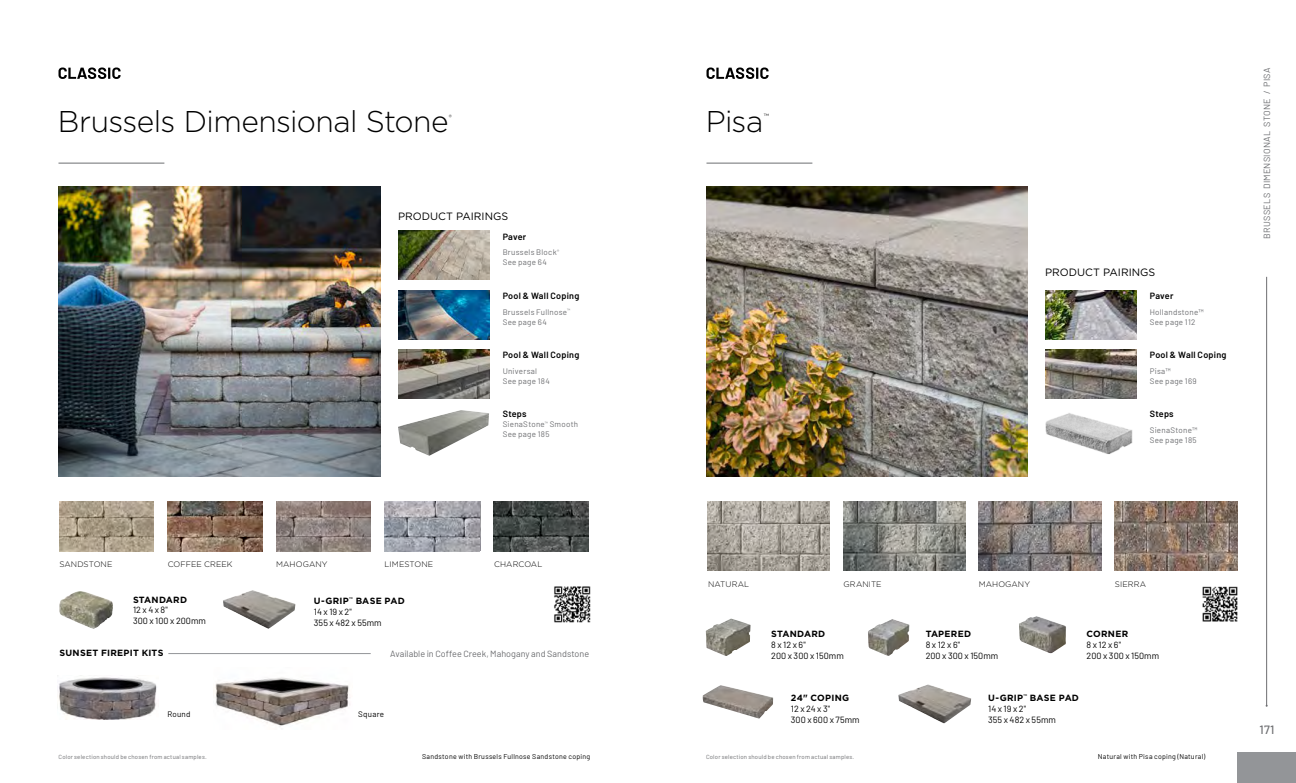
<style>
.page{position:relative;width:1296px;height:783px;background:#fff}
.page>*{position:absolute;margin:0;border:0;box-sizing:border-box;transform-origin:0 0}
.t1{font:300 30px "Gotham";letter-spacing:-.02em;color:#000}
.t2{font:500 12px "Barlow";color:#6d6e71}
.t3{font:10.6px "Gotham";color:#000}
.t4{font:9px/10.8px "Barlow";letter-spacing:.005em;color:#000}
.t5{font:700 9px "Gotham";letter-spacing:.03em;color:#000}
.t6{font:600 9px "Barlow";letter-spacing:.025em;color:#000}
.t7{font:9px "Barlow";letter-spacing:.005em;color:#6d6e71}
.t8{font:9px "Barlow";letter-spacing:.03em;color:#6d6e71}
.t9{font:8px/10px "Barlow";letter-spacing:.035em;color:#6d6e71}
.t10{font:300 8px "Gotham";letter-spacing:.01em;color:#000}
.t11{font:8px "Barlow";letter-spacing:.03em;color:#000}
.t12{font:300 7.6px "Gotham";color:#000}
.t13{font:7px "Barlow";letter-spacing:.04em;color:#000}
.t14{font:6px "Barlow";letter-spacing:.035em;color:#6d6e71}
</style>
<div class="page">
<img style="left:706px;top:187px;width:322px;height:290px">
<div style="left:1238px;top:753px;width:58px;height:30px;background:#939598"></div>
<hr style="left:1266px;top:277px;width:1px;height:429px;background:#6d6e71">
<hr style="left:706px;top:163px;width:106px;height:1px;background:#6d6e71">
<hr style="left:58px;top:163px;width:106px;height:1px;background:#6d6e71">
<svg style="left:58px;top:68px;width:63px;height:11px"></svg>
<svg style="left:706px;top:68px;width:63px;height:11px"></svg>
<img style="left:58px;top:187px;width:322px;height:290px">
<hr style="left:168px;top:653px;width:203px;height:1px;background:#939598">
<img style="left:223px;top:591px;width:28px;height:19px">
<img style="left:59px;top:591px;width:54px;height:38px">
<img style="left:215px;top:677px;width:135px;height:50px">
<img style="left:59px;top:677px;width:98px;height:42px">
<img style="left:494px;top:502px;width:94px;height:50px">
<img style="left:168px;top:502px;width:94px;height:50px">
<img style="left:385px;top:502px;width:94px;height:50px">
<img style="left:276px;top:502px;width:95px;height:50px">
<img style="left:59px;top:502px;width:95px;height:50px">
<img style="left:554px;top:586px;width:37px;height:37px">
<img style="left:979px;top:502px;width:123px;height:69px">
<img style="left:1115px;top:502px;width:123px;height:69px">
<img style="left:844px;top:502px;width:121px;height:69px">
<img style="left:707px;top:502px;width:123px;height:69px">
<img style="left:702px;top:685px;width:71px;height:34px">
<img style="left:898px;top:685px;width:29px;height:19px">
<img style="left:706px;top:619px;width:45px;height:37px">
<img style="left:868px;top:619px;width:42px;height:37px">
<img style="left:1019px;top:616px;width:47px;height:37px">
<img style="left:1202px;top:586px;width:36px;height:36px">
<img style="left:398px;top:290px;width:91px;height:49px">
<img style="left:398px;top:349px;width:91px;height:49px">
<img style="left:1045px;top:290px;width:91px;height:49px">
<img style="left:1045px;top:413px;width:88px;height:41px">
<img style="left:1045px;top:349px;width:91px;height:49px">
<img style="left:398px;top:231px;width:91px;height:49px">
<img style="left:401px;top:410px;width:60px;height:16px">
<h1 class="t1" style="left:58px;top:103px;width:392px">Brussels Dimensional Stone</h1>
<p class="t12" style="left:449px;top:112px;width:5px">®</p>
<h3 class="t3" style="left:398px;top:209px;width:112px">PRODUCT PAIRINGS</h3>
<p class="t6" style="left:503px;top:230px;width:25px">Paver</p>
<p class="t9" style="left:503px;top:247px;width:58px">Brussels Block<sup>®<br></sup>See page 64</p>
<p class="t6" style="left:503px;top:290px;width:78px">Pool &amp; Wall Coping</p>
<p class="t9" style="left:503px;top:306px;width:69px">Brussels Fullnose<sup>™<br></sup>See page 64</p>
<p class="t6" style="left:503px;top:349px;width:78px">Pool &amp; Wall Coping</p>
<p class="t9" style="left:503px;top:365px;width:49px">Universal<br>See page 184</p>
<p class="t6" style="left:503px;top:408px;width:25px">Steps</p>
<p class="t9" style="left:503px;top:419px;width:77px">SienaStone<sup>™</sup> Smooth<br>See page 185</p>
<h1 class="t1" style="left:706px;top:103px;width:59px">Pisa</h1>
<p class="t12" style="left:764px;top:111px;width:7px">™</p>
<h3 class="t3" style="left:1045px;top:266px;width:112px">PRODUCT PAIRINGS</h3>
<p class="t6" style="left:1150px;top:289px;width:25px">Paver</p>
<p class="t9" style="left:1150px;top:306px;width:55px">Hollandstone™<br>See page 112</p>
<p class="t6" style="left:1150px;top:348px;width:78px">Pool &amp; Wall Coping</p>
<p class="t9" style="left:1150px;top:365px;width:48px">Pisa™<br>See page 169</p>
<p class="t6" style="left:1150px;top:407px;width:25px">Steps</p>
<p class="t9" style="left:1150px;top:424px;width:49px">SienaStone™<br>See page 185</p>
<p class="t8" style="left:1260px;top:239px;width:173px;rotate:-90deg">BRUSSELS DIMENSIONAL STONE / PISA</p>
<p class="t10" style="left:59px;top:559px;width:55px">SANDSTONE</p>
<p class="t10" style="left:168px;top:559px;width:66px">COFFEE CREEK</p>
<p class="t10" style="left:276px;top:559px;width:53px">MAHOGANY</p>
<p class="t10" style="left:385px;top:559px;width:50px">LIMESTONE</p>
<p class="t5" style="left:133px;top:593px;width:56px">STANDARD</p>
<p class="t4" style="left:133px;top:604px;width:75px">12 x 4 x 8"<br>300 x 100 x 200mm</p>
<p class="t5" style="left:314px;top:595px;width:92px">U-GRIP<sup>™</sup> BASE PAD</p>
<p class="t4" style="left:314px;top:606px;width:69px">14 x 19 x 2"<br>355 x 482 x 55mm</p>
<p class="t10" style="left:494px;top:559px;width:50px">CHARCOAL</p>
<p class="t5" style="left:59px;top:647px;width:106px">SUNSET FIREPIT KITS</p>
<p class="t7" style="left:390px;top:648px;width:200px">Available in Coffee Creek, Mahogany and Sandstone</p>
<p class="t11" style="left:167px;top:708px;width:25px">Round</p>
<p class="t11" style="left:358px;top:708px;width:28px">Square</p>
<p class="t10" style="left:708px;top:579px;width:43px">NATURAL</p>
<p class="t10" style="left:844px;top:579px;width:40px">GRANITE</p>
<p class="t10" style="left:979px;top:579px;width:53px">MAHOGANY</p>
<p class="t10" style="left:1115px;top:579px;width:33px">SIERRA</p>
<p class="t5" style="left:771px;top:628px;width:56px">STANDARD</p>
<p class="t4" style="left:771px;top:639px;width:74px">8 x 12 x 6"<br>200 x 300 x 150mm</p>
<p class="t5" style="left:791px;top:692px;width:60px">24" COPING</p>
<p class="t4" style="left:791px;top:703px;width:70px">12 x 24 x 3"<br>300 x 600 x 75mm</p>
<p class="t5" style="left:926px;top:628px;width:47px">TAPERED</p>
<p class="t4" style="left:926px;top:639px;width:74px">8 x 12 x 6"<br>200 x 300 x 150mm</p>
<p class="t5" style="left:1087px;top:628px;width:43px">CORNER</p>
<p class="t4" style="left:1087px;top:639px;width:74px">8 x 12 x 6"<br>200 x 300 x 150mm</p>
<p class="t5" style="left:988px;top:692px;width:92px">U-GRIP<sup>™</sup> BASE PAD</p>
<p class="t4" style="left:988px;top:703px;width:69px">14 x 19 x 2"<br>355 x 482 x 55mm</p>
<p class="t13" style="left:422px;top:751px;width:170px">Sandstone with Brussels Fullnose Sandstone coping</p>
<p class="t13" style="left:1098px;top:751px;width:109px">Natural with Pisa coping (Natural)</p>
<p class="t14" style="left:58px;top:752px;width:150px">Color selection should be chosen from actual samples.</p>
<p class="t14" style="left:706px;top:752px;width:150px">Color selection should be chosen from actual samples.</p>
<h2 class="t2" style="left:1260px;top:720px;width:17px">171</h2>
</div>
